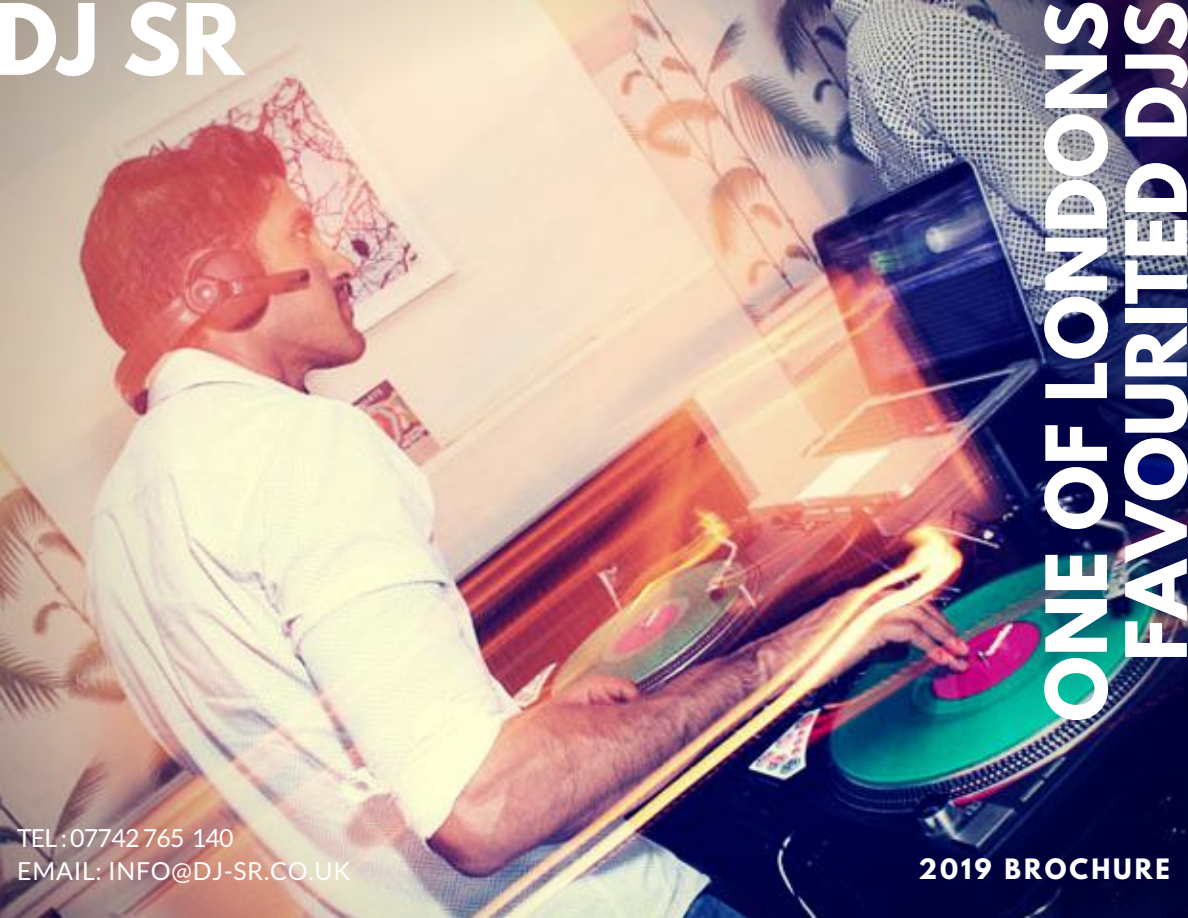
<style>
.page{position:relative;width:1188px;height:918px;background:#fff}
.page>*{position:absolute;margin:0;border:0;box-sizing:border-box;transform-origin:0 0}
.t1{font:700 87.15px "League Spartan";color:#fff}
.t2{font:700 74.7px/79.8px "League Spartan";color:#fff;text-align:right}
.t3{font:24.9px "Lato";letter-spacing:.03em;color:#fff}
.t4{font:24.9px "Lato";letter-spacing:-.03em;color:#fff}
.t5{font:700 24.9px "League Spartan";letter-spacing:.12em;color:#fff}
</style>
<div class="page">
<img style="left:0;top:0;width:1188px;height:918px">
<p class="t1" style="left:-6px;top:-4px;width:251px">DJ SR</p>
<p class="t2" style="left:1047px;top:722px;width:723px;rotate:-90deg">ONE OF LONDONS<br>FAVOURITED DJS</p>
<p class="t4" style="left:17px;top:822px;width:218px">TEL : 07742 765 140</p>
<p class="t3" style="left:17px;top:856px;width:335px">EMAIL: INFO@DJ-SR.CO.UK</p>
<p class="t5" style="left:919px;top:856px;width:253px">2019 BROCHURE</p>
</div>
